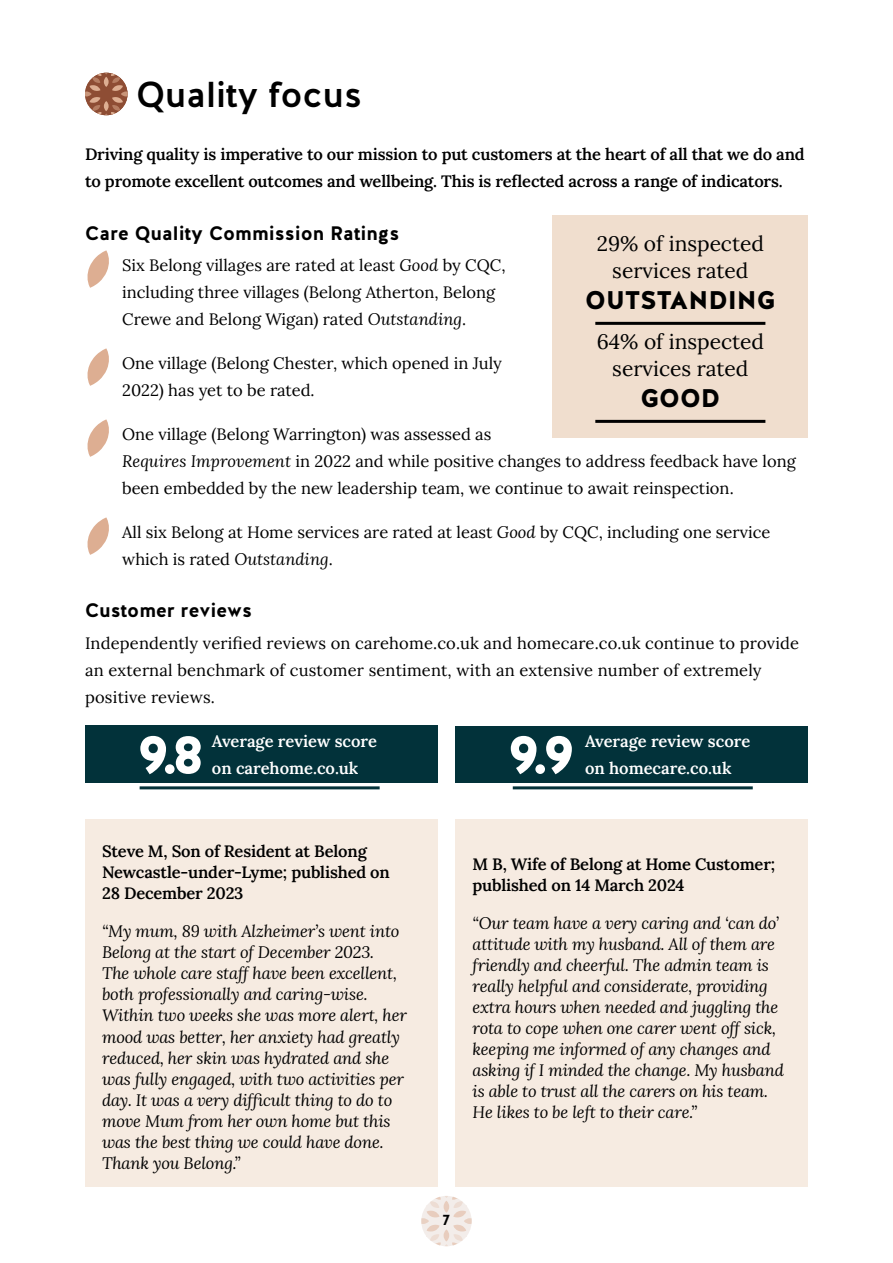
<style>
.page{position:relative;width:893px;height:1263px;background:#fff}
.page>*{position:absolute;margin:0;border:0;box-sizing:border-box;transform-origin:0 0}
.t1{font:900 55.05px "Halis GR";color:#fff}
.t2{font:500 36px "Halis GR";color:#000}
.t3{font:900 25.5px "Halis GR";color:#000}
.t4{font:21px/27px "Lora";color:#000;text-align:center}
.t5{font:700 19.5px "Halis GR";color:#000}
.t6{font:italic 16.5px/21px "Lora";letter-spacing:-.01em;color:#000}
.t7{font:16.5px/27px "Lora";color:#000}
.t8{font:600 16.5px/21px "Lora";letter-spacing:-.01em;color:#000}
.t9{font:600 16.5px/27px "Lora";color:#fff}
.t10{font:700 15px "Halis GR";color:#000}
.s1{font-style:italic}
</style>
<div class="page">
<svg style="left:421px;top:1196px;width:51px;height:50px"></svg>
<svg style="left:85px;top:73px;width:43px;height:42px"></svg>
<svg style="left:87px;top:250px;width:22px;height:38px"></svg>
<svg style="left:87px;top:348px;width:22px;height:38px"></svg>
<svg style="left:87px;top:419px;width:22px;height:38px"></svg>
<svg style="left:87px;top:517px;width:22px;height:38px"></svg>
<div style="left:85px;top:725px;width:352px;height:57px;background:#02323a"></div>
<hr style="left:140px;top:786px;width:240px;height:3px;background:#02323a">
<div style="left:455px;top:726px;width:353px;height:56px;background:#02323a"></div>
<hr style="left:513px;top:786px;width:240px;height:3px;background:#02323a">
<div style="left:553px;top:216px;width:255px;height:222px;background:#f0dece"></div>
<hr style="left:595px;top:322px;width:170px;height:3px;background:#000">
<hr style="left:595px;top:420px;width:170px;height:3px;background:#000">
<div style="left:85px;top:819px;width:352px;height:367px;background:#f6ebe1"></div>
<div style="left:455px;top:819px;width:353px;height:367px;background:#f6ebe1"></div>
<h2 class="t2" style="left:136px;top:72px;width:228px">Quality focus</h2>
<p class="t8" style="left:85px;top:139px;width:721px;line-height:27px">Driving quality is imperative to our mission to put customers at the heart of all that we do and to promote excellent outcomes and wellbeing. This is reflected across a range of indicators.</p>
<p class="t5" style="left:85px;top:220px;width:316px">Care Quality Commission Ratings</p>
<p class="t7" style="left:122px;top:250px;width:385px">Six Belong villages are rated at least <span class="s1">Good</span> by CQC, including three villages (Belong Atherton, Belong<br>Crewe and Belong Wigan) rated <span class="s1">Outstanding</span>.</p>
<p class="t7" style="left:122px;top:348px;width:381px">One village (Belong Chester, which opened in July<br>2022) has yet to be rated.</p>
<p class="t7" style="left:122px;top:419px;width:675px">One village (Belong Warrington) was assessed as<br><span class="s1">Requires Improvement</span> in 2022 and while positive changes to address feedback have long been embedded by the new leadership team, we continue to await reinspection.</p>
<p class="t7" style="left:122px;top:517px;width:650px">All six Belong at Home services are rated at least <span class="s1">Good</span> by CQC, including one service which is rated <span class="s1">Outstanding</span>.</p>
<p class="t5" style="left:85px;top:598px;width:169px">Customer reviews</p>
<p class="t7" style="left:85px;top:628px;width:716px">Independently verified reviews on carehome.co.uk and homecare.co.uk continue to provide an external benchmark of customer sentiment, with an extensive number of extremely positive reviews.</p>
<h1 class="t1" style="left:137px;top:718px;width:69px">9.8</h1>
<p class="t9" style="left:212px;top:726px;width:167px">Average review score on carehome.co.uk</p>
<h1 class="t1" style="left:507px;top:718px;width:69px">9.9</h1>
<p class="t9" style="left:585px;top:726px;width:167px">Average review score on homecare.co.uk</p>
<p class="t4" style="left:597px;top:228px;width:169px">29% of inspected services rated</p>
<h3 class="t3" style="left:585px;top:284px;width:192px">OUTSTANDING</h3>
<p class="t4" style="left:597px;top:326px;width:169px">64% of inspected services rated</p>
<h3 class="t3" style="left:640px;top:382px;width:81px">GOOD</h3>
<p class="t8" style="left:102px;top:840px;width:289px">Steve M, Son of Resident at Belong<br>Newcastle-under-Lyme; published on<br>28 December 2023</p>
<p class="t6" style="left:102px;top:921px;width:306px">“My mum, 89 with Alzheimer’s went into Belong at the start of December 2023.<br>The whole care staff have been excellent, both professionally and caring-wise.<br>Within two weeks she was more alert, her mood was better, her anxiety had greatly reduced, her skin was hydrated and she was fully engaged, with two activities per day. It was a very difficult thing to do to move Mum from her own home but this was the best thing we could have done.<br>Thank you Belong.”</p>
<p class="t8" style="left:472px;top:852px;width:304px">M B, Wife of Belong at Home Customer; published on 14 March 2024</p>
<p class="t6" style="left:472px;top:912px;width:313px">“Our team have a very caring and ‘can do’ attitude with my husband. All of them are friendly and cheerful. The admin team is really helpful and considerate, providing extra hours when needed and juggling the rota to cope when one carer went off sick, keeping me informed of any changes and asking if I minded the change. My husband is able to trust all the carers on his team.<br>He likes to be left to their care.”</p>
<p class="t10" style="left:443px;top:1210px;width:9px">7</p>
</div>
